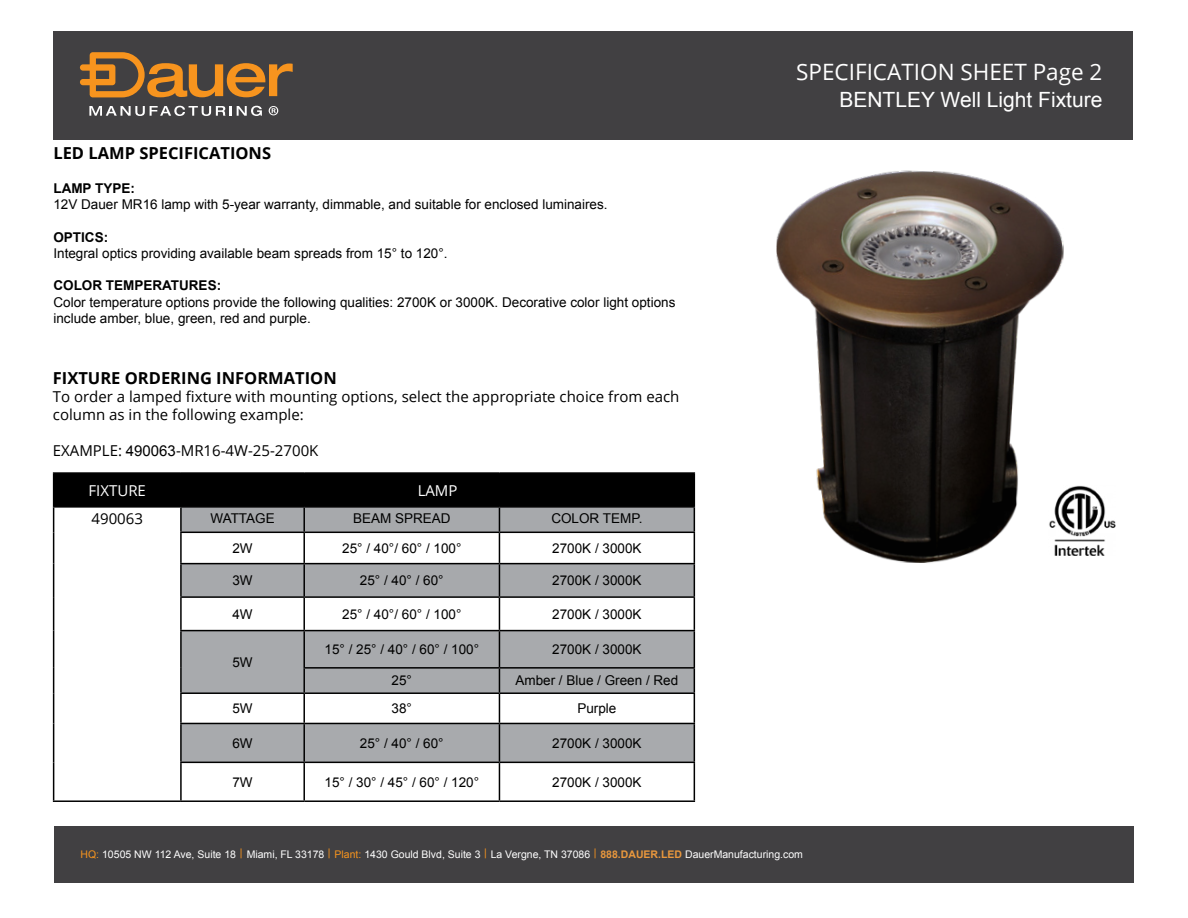
<style>
.page{position:relative;width:1188px;height:918px;background:#fff}
.page>*{position:absolute;margin:0;border:0;box-sizing:border-box;transform-origin:0 0}
.t1{font:22.5px "Open Sans";color:#fff}
.t2{font:21px "Arial";color:#fff}
.t3{font:700 16.5px "Open Sans";color:#000}
.t4{font:15px/18px "Open Sans";color:#000}
.t5{font:15px "Open Sans";color:#fff}
.t6{font:13.5px/16.2px "Arial";color:#000}
.t7{font:700 13.5px "Arial";color:#000}
.t8{font:13.5px "Arial";letter-spacing:-.02em;color:#000}
.t9{font:10.5px "Arial";color:#fff}
.s1{font-family:"Arial"}
.s2{color:#f7941e}
.s3{font-weight:700;color:#ea983d}
</style>
<div class="page">
<img style="left:776px;top:170px;width:290px;height:393px">
<div style="left:53px;top:32px;width:1080px;height:108px;background:#414042"></div>
<div style="left:182px;top:564px;width:512px;height:32px;background:#a7a9ac"></div>
<hr style="left:53px;top:472px;width:128px;height:2px;background:#000">
<hr style="left:181px;top:472px;width:123px;height:2px;background:#000">
<hr style="left:304px;top:472px;width:195px;height:2px;background:#000">
<hr style="left:499px;top:472px;width:196px;height:2px;background:#000">
<svg style="left:53px;top:473px;width:642px;height:59px;background:#4a4b4c"></svg>
<hr style="left:53px;top:532px;width:1px;height:32px;background:#000">
<hr style="left:180px;top:532px;width:124px;height:1px;background:#000">
<hr style="left:180px;top:533px;width:2px;height:30px;background:#000">
<hr style="left:304px;top:532px;width:195px;height:1px;background:#000">
<hr style="left:303px;top:533px;width:2px;height:30px;background:#000">
<hr style="left:499px;top:532px;width:196px;height:1px;background:#000">
<hr style="left:499px;top:533px;width:1px;height:30px;background:#000">
<hr style="left:694px;top:533px;width:1px;height:30px;background:#000">
<hr style="left:53px;top:564px;width:1px;height:33px;background:#000">
<hr style="left:180px;top:563px;width:124px;height:1px;background:#000">
<hr style="left:180px;top:564px;width:2px;height:32px;background:#000">
<hr style="left:304px;top:563px;width:195px;height:1px;background:#000">
<hr style="left:303px;top:564px;width:2px;height:32px;background:#000">
<hr style="left:499px;top:563px;width:196px;height:1px;background:#000">
<hr style="left:499px;top:564px;width:1px;height:32px;background:#000">
<hr style="left:694px;top:564px;width:1px;height:32px;background:#000">
<hr style="left:53px;top:597px;width:1px;height:34px;background:#000">
<hr style="left:180px;top:596px;width:124px;height:2px;background:#000">
<hr style="left:180px;top:598px;width:2px;height:32px;background:#000">
<hr style="left:304px;top:596px;width:195px;height:2px;background:#000">
<hr style="left:303px;top:598px;width:2px;height:32px;background:#000">
<hr style="left:499px;top:596px;width:196px;height:2px;background:#000">
<hr style="left:499px;top:598px;width:1px;height:32px;background:#000">
<hr style="left:694px;top:598px;width:1px;height:32px;background:#000">
<hr style="left:53px;top:631px;width:1px;height:37px;background:#000">
<hr style="left:180px;top:630px;width:124px;height:1px;background:#000">
<hr style="left:180px;top:631px;width:2px;height:37px;background:#000">
<hr style="left:304px;top:630px;width:195px;height:1px;background:#000">
<hr style="left:499px;top:630px;width:196px;height:1px;background:#000">
<svg style="left:53px;top:668px;width:1px;height:25px"></svg>
<hr style="left:180px;top:668px;width:2px;height:24px;background:#000">
<hr style="left:53px;top:693px;width:1px;height:30px;background:#000">
<hr style="left:180px;top:692px;width:124px;height:2px;background:#000">
<hr style="left:180px;top:694px;width:2px;height:29px;background:#000">
<svg style="left:181px;top:631px;width:514px;height:169px"></svg>
<hr style="left:53px;top:723px;width:1px;height:39px;background:#000">
<hr style="left:180px;top:723px;width:124px;height:1px;background:#000">
<hr style="left:180px;top:724px;width:2px;height:38px;background:#000">
<hr style="left:304px;top:723px;width:195px;height:1px;background:#000">
<hr style="left:303px;top:724px;width:2px;height:38px;background:#000">
<hr style="left:499px;top:723px;width:196px;height:1px;background:#000">
<hr style="left:499px;top:724px;width:1px;height:38px;background:#000">
<hr style="left:694px;top:724px;width:1px;height:38px;background:#000">
<hr style="left:53px;top:762px;width:1px;height:38px;background:#000">
<hr style="left:180px;top:762px;width:124px;height:1px;background:#000">
<hr style="left:180px;top:763px;width:2px;height:37px;background:#000">
<hr style="left:304px;top:762px;width:195px;height:1px;background:#000">
<hr style="left:303px;top:763px;width:2px;height:37px;background:#000">
<hr style="left:499px;top:762px;width:196px;height:1px;background:#000">
<hr style="left:499px;top:763px;width:1px;height:37px;background:#000">
<hr style="left:694px;top:763px;width:1px;height:37px;background:#000">
<hr style="left:53px;top:800px;width:128px;height:2px;background:#000">
<hr style="left:181px;top:800px;width:123px;height:2px;background:#000">
<hr style="left:304px;top:800px;width:195px;height:2px;background:#000">
<hr style="left:499px;top:800px;width:196px;height:2px;background:#000">
<img style="left:1049px;top:485px;width:67px;height:70px">
<svg style="left:89px;top:106px;width:173px;height:10px"></svg>
<svg style="left:269px;top:106px;width:9px;height:9px"></svg>
<svg style="left:80px;top:52px;width:213px;height:45px"></svg>
<div style="left:54px;top:826px;width:1080px;height:57px;background:#414042"></div>
<p class="t3" style="left:53px;top:141px;width:219px">LED LAMP SPECIFICATIONS</p>
<p class="t7" style="left:53px;top:180px;width:83px">LAMP TYPE:</p>
<p class="t6" style="left:53px;top:197px;width:556px">12V Dauer MR16 lamp with 5-year warranty, dimmable, and suitable for enclosed luminaires.</p>
<p class="t7" style="left:53px;top:228px;width:56px">OPTICS:</p>
<p class="t6" style="left:53px;top:245px;width:396px">Integral optics providing available beam spreads from 15° to 120°.</p>
<p class="t7" style="left:53px;top:277px;width:169px">COLOR TEMPERATURES:</p>
<p class="t6" style="left:53px;top:294px;width:624px">Color temperature options provide the following qualities: 2700K or 3000K. Decorative color light options include amber, blue, green, red and purple.</p>
<p class="t3" style="left:53px;top:367px;width:285px">FIXTURE ORDERING INFORMATION</p>
<p class="t4" style="left:53px;top:388px;width:628px">To order a lamped fixture with mounting options, select the appropriate choice from each column as in the following example:</p>
<p class="t4" style="left:53px;top:442px;width:267px">EXAMPLE: <span class="s1">490063</span>-MR16-4W-25-2700K</p>
<p class="t5" style="left:89px;top:480px;width:59px">FIXTURE</p>
<p class="t5" style="left:418px;top:480px;width:41px">LAMP</p>
<p class="t4" style="left:92px;top:510px;width:53px">490063</p>
<p class="t8" style="left:210px;top:509px;width:66px">WATTAGE</p>
<p class="t6" style="left:353px;top:510px;width:99px">BEAM SPREAD</p>
<p class="t6" style="left:551px;top:510px;width:93px">COLOR TEMP.</p>
<p class="t6" style="left:232px;top:540px;width:22px">2W</p>
<p class="t6" style="left:342px;top:540px;width:121px">25° / 40°/ 60° / 100°</p>
<p class="t6" style="left:552px;top:540px;width:91px">2700K / 3000K</p>
<p class="t6" style="left:232px;top:573px;width:22px">3W</p>
<p class="t6" style="left:360px;top:573px;width:85px">25° / 40° / 60°</p>
<p class="t6" style="left:552px;top:573px;width:91px">2700K / 3000K</p>
<p class="t6" style="left:232px;top:606px;width:22px">4W</p>
<p class="t6" style="left:342px;top:606px;width:121px">25° / 40°/ 60° / 100°</p>
<p class="t6" style="left:552px;top:606px;width:91px">2700K / 3000K</p>
<p class="t6" style="left:232px;top:654px;width:22px">5W</p>
<p class="t6" style="left:325px;top:641px;width:156px">15° / 25° / 40° / 60° / 100°</p>
<p class="t6" style="left:552px;top:641px;width:91px">2700K / 3000K</p>
<p class="t6" style="left:392px;top:673px;width:22px">25°</p>
<p class="t6" style="left:515px;top:673px;width:164px">Amber / Blue / Green / Red</p>
<p class="t6" style="left:232px;top:701px;width:22px">5W</p>
<p class="t6" style="left:392px;top:701px;width:22px">38°</p>
<p class="t6" style="left:577px;top:701px;width:41px">Purple</p>
<p class="t6" style="left:232px;top:735px;width:22px">6W</p>
<p class="t6" style="left:360px;top:735px;width:85px">25° / 40° / 60°</p>
<p class="t6" style="left:552px;top:735px;width:91px">2700K / 3000K</p>
<p class="t6" style="left:232px;top:774px;width:22px">7W</p>
<p class="t6" style="left:325px;top:774px;width:156px">15° / 30° / 45° / 60° / 120°</p>
<p class="t6" style="left:552px;top:774px;width:91px">2700K / 3000K</p>
<h1 class="t1" style="left:796px;top:56px;width:308px">SPECIFICATION SHEET Page 2</h1>
<h2 class="t2" style="left:839px;top:85px;width:264px">BENTLEY Well Light Fixture</h2>
<p class="t9" style="left:81px;top:847px;width:724px"><span class="s2">HQ:</span> 10505 NW 112 Ave, Suite 18 <span class="s2">|</span> Miami, FL 33178 <span class="s2">| Plant:</span> 1430 Gould Blvd, Suite 3 <span class="s2">|</span> La Vergne, TN 37086 <span class="s2">|</span> <span class="s3">888.DAUER.LED</span> DauerManufacturing.com</p>
</div>
